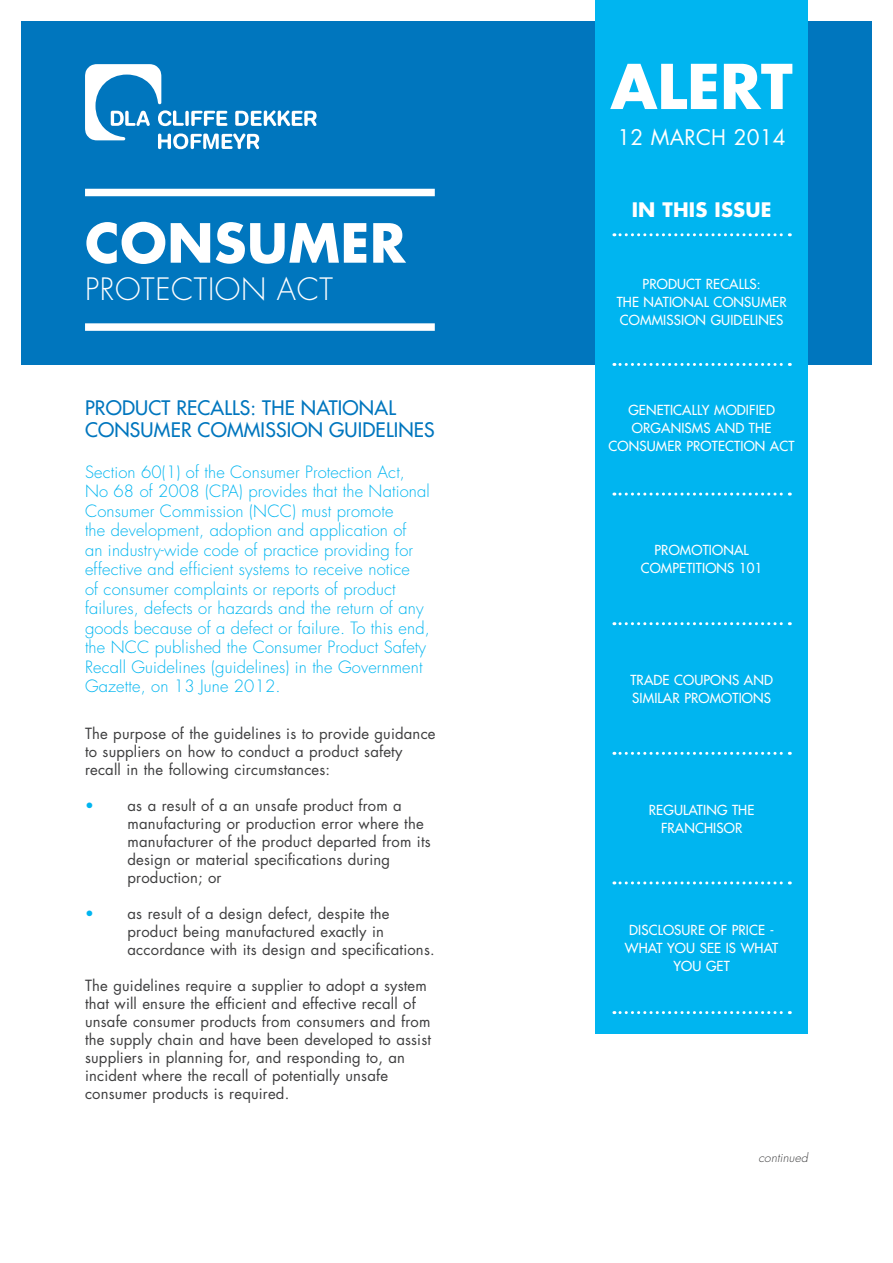
<style>
.page{position:relative;width:893px;height:1263px;background:#fff}
.page>*{position:absolute;margin:0;border:0;box-sizing:border-box;transform-origin:0 0}
.t1{font:700 60px "Futura Std";color:#fff}
.t2{font:700 52.5px "Futura Std";letter-spacing:.01em;color:#fff}
.t3{font:300 30px "Futura Std";letter-spacing:.02em;color:#fff}
.t4{font:21px "Futura Std";letter-spacing:.01em;color:#fff}
.t5{font:500 19.5px/22.5px "Futura Std";letter-spacing:.01em;color:#0076be}
.t6{font:700 19.5px "Futura Std";letter-spacing:.01em;color:#fff}
.t7{font:300 16.5px/19.5px "Futura Std";letter-spacing:.01em;color:#00b5f0}
.t8{font:15px/18px "Futura Std";letter-spacing:.01em;color:#3e3e3f}
.t9{font:500 13.5px/18px "Futura Std";letter-spacing:.01em;color:#fff;text-align:center}
.t10{font:italic 300 12px "Futura Std";letter-spacing:.01em;color:#3e3e3f}
.s1{color:#00b5f0}
</style>
<div class="page">
<div style="left:21px;top:21px;width:851px;height:343px;background:#0076be"></div>
<div style="left:595px;top:0;width:213px;height:1034px;background:#00b5f0"></div>
<svg style="left:614px;top:233px;width:176px;height:3px"></svg>
<svg style="left:614px;top:363px;width:176px;height:3px"></svg>
<svg style="left:614px;top:493px;width:176px;height:3px"></svg>
<svg style="left:614px;top:622px;width:176px;height:3px"></svg>
<svg style="left:614px;top:752px;width:176px;height:3px"></svg>
<svg style="left:85px;top:64px;width:232px;height:85px"></svg>
<div style="left:85px;top:323px;width:350px;height:8px;background:#fff"></div>
<div style="left:85px;top:189px;width:350px;height:7px;background:#fff"></div>
<svg style="left:614px;top:881px;width:176px;height:3px"></svg>
<svg style="left:614px;top:1011px;width:176px;height:3px"></svg>
<h2 class="t2" style="left:85px;top:208px;width:322px">CONSUMER</h2>
<h3 class="t3" style="left:85px;top:271px;width:250px">PROTECTION ACT</h3>
<h3 class="t5" style="left:85px;top:396px;width:351px">PRODUCT RECALLS: THE NATIONAL<br>CONSUMER COMMISSION GUIDELINES</h3>
<p class="t7" style="left:85px;top:463px;width:346px">Section 60(1) of the Consumer Protection Act, No 68 of 2008 (CPA) provides that the National Consumer Commission (NCC) must promote<br>the development, adoption and application of<br>an industry-wide code of practice providing for effective and efficient systems to receive notice<br>of consumer complaints or reports of product failures, defects or hazards and the return of any goods because of a defect or failure. To this end, the NCC published the Consumer Product Safety Recall Guidelines (guidelines) in the Government Gazette, on 13 June 2012.</p>
<p class="t8" style="left:85px;top:724px;width:352px">The purpose of the guidelines is to provide guidance to suppliers on how to conduct a product safety recall in the following circumstances:</p>
<p class="t8" style="left:128px;top:796px;width:305px;text-indent:-43px"><span class="s1">•</span> as a result of a an unsafe product from a manufacturing or production error where the manufacturer of the product departed from its design or material specifications during production; or</p>
<p class="t8" style="left:128px;top:904px;width:309px;text-indent:-43px"><span class="s1">•</span> as result of a design defect, despite the product being manufactured exactly in accordance with its design and specifications.</p>
<p class="t8" style="left:85px;top:976px;width:347px">The guidelines require a supplier to adopt a system that will ensure the efficient and effective recall of unsafe consumer products from consumers and from the supply chain and have been developed to assist suppliers in planning for, and responding to, an incident where the recall of potentially unsafe consumer products is required.</p>
<h1 class="t1" style="left:610px;top:47px;width:184px">ALERT</h1>
<h3 class="t4" style="left:617px;top:124px;width:170px">12 MARCH 2014</h3>
<h3 class="t6" style="left:632px;top:196px;width:141px">IN THIS ISSUE</h3>
<p class="t9" style="left:617px;top:275px;width:171px">PRODUCT RECALLS:<br>THE NATIONAL CONSUMER<br>COMMISSION GUIDELINES</p>
<p class="t9" style="left:609px;top:401px;width:187px">GENETICALLY MODIFIED<br>ORGANISMS AND THE<br>CONSUMER PROTECTION ACT</p>
<p class="t9" style="left:641px;top:541px;width:123px">PROMOTIONAL<br>COMPETITIONS 101</p>
<p class="t9" style="left:630px;top:671px;width:144px;text-align:left">TRADE COUPONS AND<br>SIMILAR PROMOTIONS</p>
<p class="t9" style="left:649px;top:801px;width:107px">REGULATING THE<br>FRANCHISOR</p>
<p class="t9" style="left:625px;top:921px;width:155px">DISCLOSURE OF PRICE -<br>WHAT YOU SEE IS WHAT<br>YOU GET</p>
<p class="t10" style="left:758px;top:1150px;width:51px">continued</p>
</div>
